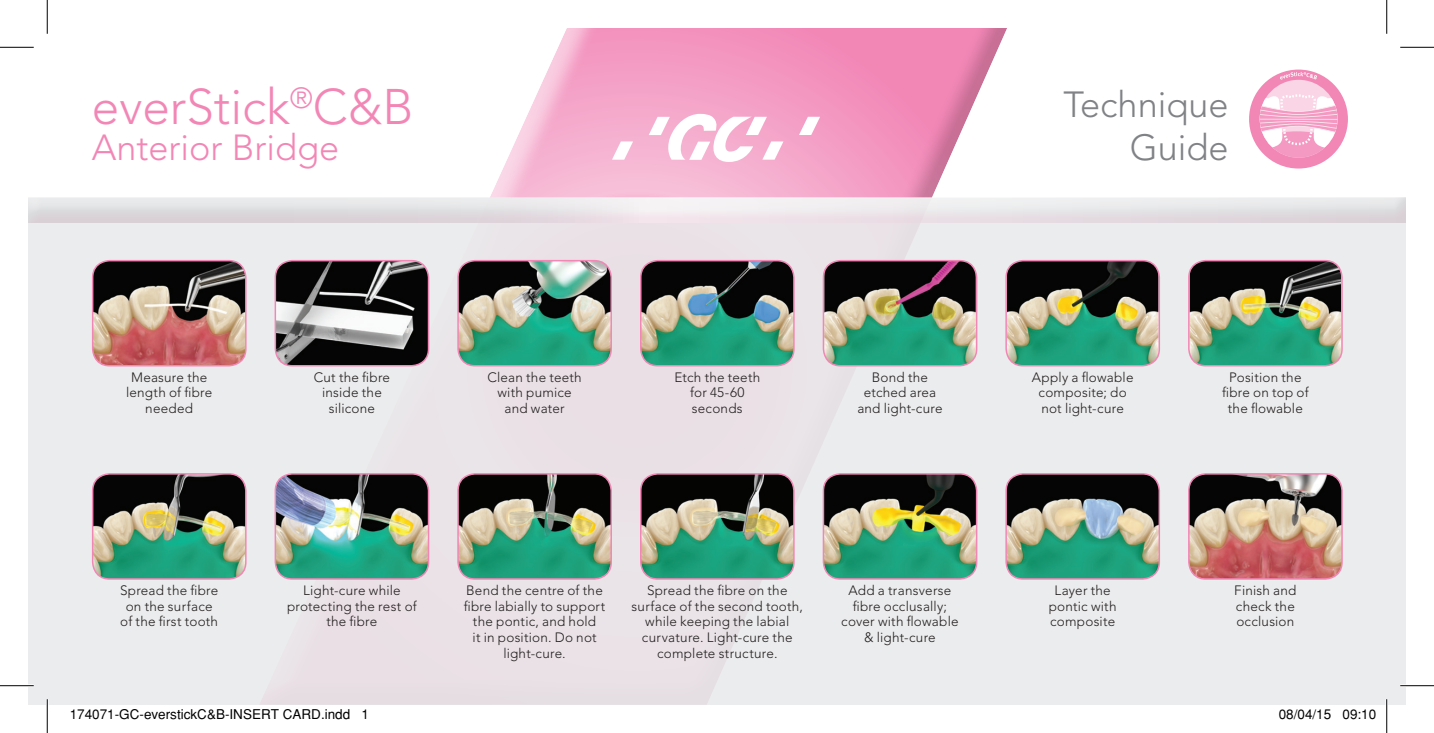
<style>
.page{position:relative;width:1434px;height:733px;background:#fff}
.page>*{position:absolute;margin:0;border:0;box-sizing:border-box;transform-origin:0 0}
.t1{font:300 49.5px "Avenir LT Std";color:#f287b6}
.t2{font:300 36px/43.2px "Avenir LT Std";color:#808285;text-align:right}
.t3{font:300 36px "Avenir LT Std";color:#f287b6}
.t4{font:300 13.5px/15.8px "Avenir LT Std";letter-spacing:.015em;color:#231f20;text-align:center}
.t5{font:13.5px "Helvetica";color:#000}
</style>
<div class="page">
<div style="left:258px;top:28px;width:763px;height:676px;background:#231f20;opacity:.2"></div>
<div style="left:28px;top:198px;width:1378px;height:506px;background:#e9eaeb"></div>
<div style="left:28px;top:197px;width:1378px;height:28px;background:#f287b6;opacity:.2"></div>
<svg style="left:799px;top:117px;width:21px;height:18px"></svg>
<svg style="left:649px;top:114px;width:134px;height:48px"></svg>
<svg style="left:612px;top:141px;width:21px;height:19px"></svg>
<img style="left:93px;top:260px;width:153px;height:105px">
<div style="left:92px;top:260px;width:155px;height:106px;border:2px solid #f287b6;border-radius:17px"></div>
<img style="left:275px;top:260px;width:153px;height:105px">
<div style="left:275px;top:260px;width:154px;height:106px;border:2px solid #f287b6;border-radius:17px"></div>
<img style="left:458px;top:260px;width:153px;height:105px">
<div style="left:457px;top:260px;width:155px;height:106px;border:2px solid #f287b6;border-radius:17px"></div>
<img style="left:641px;top:260px;width:153px;height:105px">
<div style="left:640px;top:260px;width:155px;height:106px;border:2px solid #f287b6;border-radius:17px"></div>
<img style="left:824px;top:260px;width:152px;height:105px">
<div style="left:823px;top:260px;width:154px;height:106px;border:2px solid #f287b6;border-radius:17px"></div>
<img style="left:1008px;top:260px;width:150px;height:105px">
<div style="left:1005px;top:260px;width:155px;height:106px;border:2px solid #f287b6;border-radius:17px"></div>
<img style="left:1190px;top:260px;width:151px;height:105px">
<div style="left:1188px;top:260px;width:155px;height:106px;border:2px solid #f287b6;border-radius:17px"></div>
<img style="left:93px;top:476px;width:153px;height:102px">
<div style="left:92px;top:473px;width:155px;height:106px;border:2px solid #f287b6;border-radius:17px"></div>
<img style="left:275px;top:473px;width:153px;height:105px">
<div style="left:275px;top:473px;width:154px;height:106px;border:2px solid #f287b6;border-radius:17px"></div>
<img style="left:458px;top:473px;width:153px;height:105px">
<div style="left:457px;top:473px;width:155px;height:106px;border:2px solid #f287b6;border-radius:17px"></div>
<img style="left:641px;top:473px;width:153px;height:105px">
<div style="left:640px;top:473px;width:155px;height:106px;border:2px solid #f287b6;border-radius:17px"></div>
<img style="left:823px;top:473px;width:154px;height:105px">
<div style="left:823px;top:473px;width:154px;height:106px;border:2px solid #f287b6;border-radius:17px"></div>
<img style="left:1008px;top:473px;width:151px;height:105px">
<div style="left:1005px;top:473px;width:155px;height:106px;border:2px solid #f287b6;border-radius:17px"></div>
<img style="left:1189px;top:473px;width:153px;height:105px">
<div style="left:1188px;top:473px;width:155px;height:106px;border:2px solid #f287b6;border-radius:17px"></div>
<div style="left:1249px;top:69px;width:99px;height:99px;background:#f287b6;border-radius:50%"></div>
<div style="left:1260px;top:80px;width:77px;height:78px;background:#fad5e5;border-radius:50%"></div>
<svg style="left:1260px;top:94px;width:77px;height:64px"></svg>
<hr style="left:1260px;top:119px;width:77px;height:1px;background:#fce9f1">
<svg style="left:1280px;top:72px;width:37px;height:8px"></svg>
<hr style="left:0;top:684px;width:34px;height:2px;background:#fff">
<hr style="left:1400px;top:684px;width:34px;height:2px;background:#fff">
<hr style="left:46px;top:699px;width:3px;height:33px;background:#fff">
<hr style="left:1385px;top:699px;width:3px;height:33px;background:#fff">
<hr style="left:0;top:47px;width:34px;height:1px;background:#000">
<hr style="left:1400px;top:47px;width:34px;height:1px;background:#000">
<hr style="left:0;top:685px;width:34px;height:1px;background:#000">
<hr style="left:1400px;top:685px;width:34px;height:1px;background:#000">
<hr style="left:47px;top:0;width:1px;height:34px;background:#000">
<hr style="left:47px;top:699px;width:1px;height:33px;background:#000">
<hr style="left:1386px;top:0;width:1px;height:34px;background:#000">
<hr style="left:1386px;top:699px;width:1px;height:33px;background:#000">
<h1 class="t1" style="left:92px;top:78px;width:323px">everStick<sup>®</sup>C&amp;B</h1>
<h2 class="t3" style="left:92px;top:127px;width:249px">Anterior Bridge</h2>
<h2 class="t2" style="left:1063px;top:83px;width:167px">Technique<br>Guide</h2>
<p class="t4" style="left:126px;top:369px;width:88px">Measure the length of fibre needed</p>
<p class="t4" style="left:314px;top:369px;width:78px">Cut the fibre inside the silicone</p>
<p class="t4" style="left:487px;top:369px;width:96px">Clean the teeth with pumice and water</p>
<p class="t4" style="left:674px;top:369px;width:87px">Etch the teeth for 45-60 seconds</p>
<p class="t4" style="left:857px;top:369px;width:87px">Bond the etched area and light-cure</p>
<p class="t4" style="left:1032px;top:369px;width:103px">Apply a flowable composite; do not light-cure</p>
<p class="t4" style="left:1222px;top:369px;width:88px">Position the fibre on top of the flowable</p>
<p class="t4" style="left:120px;top:582px;width:100px">Spread the fibre on the surface of the first tooth</p>
<p class="t4" style="left:287px;top:582px;width:131px">Light-cure while protecting the rest of the fibre</p>
<p class="t4" style="left:464px;top:582px;width:143px">Bend the centre of the fibre labially to support the pontic, and hold<br>it in position. Do not light-cure.</p>
<p class="t4" style="left:632px;top:582px;width:173px">Spread the fibre on the surface of the second tooth, while keeping the labial curvature. Light-cure the complete structure.</p>
<p class="t4" style="left:841px;top:582px;width:119px">Add a transverse fibre occlusally; cover with flowable &amp; light-cure</p>
<p class="t4" style="left:1049px;top:582px;width:69px">Layer the pontic with composite</p>
<p class="t4" style="left:1234px;top:582px;width:64px;text-align:left">Finish and check the occlusion</p>
<p class="t5" style="left:70px;top:706px;width:301px">174071-GC-everstickC&amp;B-INSERT CARD.indd 1</p>
<p class="t5" style="left:1279px;top:706px;width:99px">08/04/15 09:10</p>
</div>
